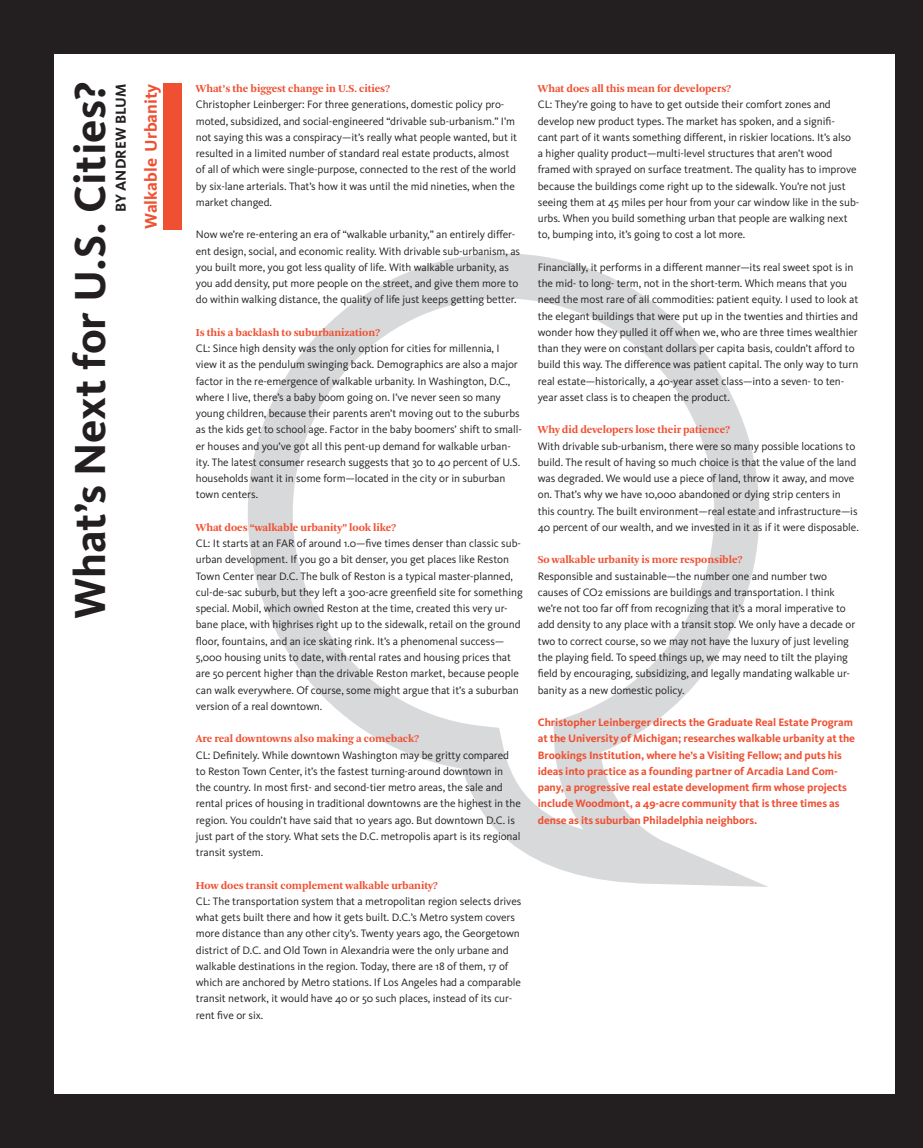
<style>
.page{position:relative;width:923px;height:1148px;background:#fff}
.page>*{position:absolute;margin:0;border:0;box-sizing:border-box;transform-origin:0 0}
.t1{font:700 45px "Kievit";color:#231f20}
.Dialogue_Body_Text{font:700 17.5px "Kievit";color:#ef5032}
.author{font:700 15px "Kievit";color:#231f20}
.Dialogue_Body_Text-2{font:11.12px/16.2px "Kievit";letter-spacing:-.005em;color:#231f20}
.Dialogue_Body_Text-3{font:700 11.12px/16.2px "Kievit";letter-spacing:-.005em;color:#ef5032}
.Dialogue_Body_Text-4{font:700 11.12px "Arnhem";letter-spacing:-.005em;color:#ef5032}
</style>
<div class="page">
<div style="left:0;top:0;width:922px;height:1148px;background:#231f20"></div>
<div style="left:54px;top:54px;width:840px;height:1039px;background:#fff"></div>
<svg style="left:248px;top:253px;width:520px;height:634px"></svg>
<div style="left:163px;top:84px;width:18px;height:146px;background:#ef5032"></div>
<p class="t1" style="left:64px;top:619px;width:539px;rotate:-90deg">What’s Next for U.S. Cities?</p>
<p class="Dialogue_Body_Text" style="left:141px;top:229px;width:147px;rotate:-90deg">Walkable Urbanity</p>
<p class="Dialogue_Body_Text-4" style="left:196px;top:82px;width:196px">What’s the biggest change in U.S. cities?</p>
<p class="author" style="left:112px;top:212px;width:128px;rotate:-90deg">by An drew Blum</p>
<p class="Dialogue_Body_Text-2" style="left:196px;top:96px;width:323px">Christopher Leinberger: For three generations, domestic policy pro&shy;moted, subsidized, and social-engineered “drivable sub-urbanism.” I’m not saying this was a conspiracy—it’s really what people wanted, but it resulted in a limited number of standard real estate products, almost of all of which were single-purpose, connected to the rest of the world by six-lane arterials. That’s how it was until the mid nineties, when the market changed.</p>
<p class="Dialogue_Body_Text-2" style="left:196px;top:226px;width:326px">Now we’re re-entering an era of “walkable urbanity,” an entirely differ&shy;ent design, social, and economic reality. With drivable sub-urbanism, as you built more, you got less quality of life. With walkable urbanity, as you add density, put more people on the street, and give them more to do within walking distance, the quality of life just keeps getting better.</p>
<p class="Dialogue_Body_Text-4" style="left:196px;top:326px;width:186px">Is this a backlash to suburbanization?</p>
<p class="Dialogue_Body_Text-2" style="left:196px;top:340px;width:328px">CL: Since high density was the only option for cities for millennia, I view it as the pendulum swinging back. Demographics are also a major factor in the re-emergence of walkable urbanity. In Washington, D.C., where I live, there’s a baby boom going on. I’ve never seen so many young children, because their parents aren’t moving out to the suburbs as the kids get to school age. Factor in the baby boomers’ shift to small&shy;er houses and you’ve got all this pent-up demand for walkable urban&shy;ity. The latest consumer research suggests that 30 to 40 percent of U.S. households want it in some form—located in the city or in suburban town centers.</p>
<p class="Dialogue_Body_Text-4" style="left:196px;top:521px;width:202px">What does “walkable urbanity” look like?</p>
<p class="Dialogue_Body_Text-2" style="left:196px;top:535px;width:328px">CL: It starts at an FAR of around 1.0—five times denser than classic sub&shy;urban development. If you go a bit denser, you get places like Reston Town Center near D.C. The bulk of Reston is a typical master-planned, cul-de-sac suburb, but they left a 300-acre greenfield site for something special. Mobil, which owned Reston at the time, created this very ur&shy;bane place, with highrises right up to the sidewalk, retail on the ground floor, fountains, and an ice skating rink. It’s a phenomenal success— 5,000 housing units to date, with rental rates and housing prices that are 50 percent higher than the drivable Reston market, because people can walk everywhere. Of course, some might argue that it’s a suburban version of a real downtown.</p>
<p class="Dialogue_Body_Text-4" style="left:196px;top:732px;width:225px">Are real downtowns also making a comeback?</p>
<p class="Dialogue_Body_Text-2" style="left:196px;top:746px;width:326px">CL: Definitely. While downtown Washington may be gritty compared to Reston Town Center, it’s the fastest turning-around downtown in the country. In most first- and second-tier metro areas, the sale and rental prices of housing in traditional downtowns are the highest in the region. You couldn’t have said that 10 years ago. But downtown D.C. is just part of the story. What sets the D.C. metropolis apart is its regional transit system.</p>
<p class="Dialogue_Body_Text-4" style="left:196px;top:879px;width:244px">How does transit complement walkable urbanity?</p>
<p class="Dialogue_Body_Text-2" style="left:196px;top:893px;width:327px">CL: The transportation system that a metropolitan region selects drives what gets built there and how it gets built. D.C.’s Metro system covers more distance than any other city’s. Twenty years ago, the Georgetown district of D.C. and Old Town in Alexandria were the only urbane and walkable destinations in the region. Today, there are 18 of them, 17 of which are anchored by Metro stations. If Los Angeles had a comparable transit network, it would have 40 or 50 such places, instead of its cur&shy;rent five or six.</p>
<p class="Dialogue_Body_Text-4" style="left:538px;top:82px;width:195px">What does all this mean for developers?</p>
<p class="Dialogue_Body_Text-2" style="left:538px;top:96px;width:323px">CL: They’re going to have to get outside their comfort zones and develop new product types. The market has spoken, and a signifi-<br>cant part of it wants something different, in riskier locations. It’s also<br>a higher quality product—multi-level structures that aren’t wood framed with sprayed on surface treatment. The quality has to improve because the buildings come right up to the sidewalk. You’re not just seeing them at 45 miles per hour from your car window like in the sub&shy;urbs. When you build something urban that people are walking next to, bumping into, it’s going to cost a lot more.</p>
<p class="Dialogue_Body_Text-2" style="left:538px;top:259px;width:322px">Financially, it performs in a different manner—its real sweet spot is in the mid- to long- term, not in the short-term. Which means that you need the most rare of all commodities: patient equity. I used to look at the elegant buildings that were put up in the twenties and thirties and wonder how they pulled it off when we, who are three times wealthier than they were on constant dollars per capita basis, couldn’t afford to build this way. The difference was patient capital. The only way to turn real estate—historically, a 40-year asset class—into a seven- to ten&shy;year asset class is to cheapen the product.</p>
<p class="Dialogue_Body_Text-4" style="left:538px;top:424px;width:194px">Why did developers lose their patience?</p>
<p class="Dialogue_Body_Text-2" style="left:538px;top:438px;width:322px">With drivable sub-urbanism, there were so many possible locations to build. The result of having so much choice is that the value of the land was degraded. We would use a piece of land, throw it away, and move on. That’s why we have 10,000 abandoned or dying strip centers in this country. The built environment—real estate and infrastructure—is 40 percent of our wealth, and we invested in it as if it were disposable.</p>
<p class="Dialogue_Body_Text-4" style="left:538px;top:554px;width:206px">So walkable urbanity is more responsible?</p>
<p class="Dialogue_Body_Text-2" style="left:538px;top:568px;width:319px">Responsible and sustainable—the number one and number two causes of CO2 emissions are buildings and transportation. I think we’re not too far off from recognizing that it’s a moral imperative to add density to any place with a transit stop. We only have a decade or two to correct course, so we may not have the luxury of just leveling the playing field. To speed things up, we may need to tilt the playing field by encouraging, subsidizing, and legally mandating walkable ur&shy;banity as a new domestic policy.</p>
<p class="Dialogue_Body_Text-3" style="left:538px;top:714px;width:319px">Christopher Leinberger directs the Graduate Real Estate Program at the University of Michigan; researches walkable urbanity at the Brookings Institution, where he’s a Visiting Fellow; and puts his ideas into practice as a founding partner of Arcadia Land Com&shy;pany, a progressive real estate development firm whose projects include Woodmont, a 49-acre community that is three times as dense as its suburban Philadelphia neighbors.</p>
</div>
